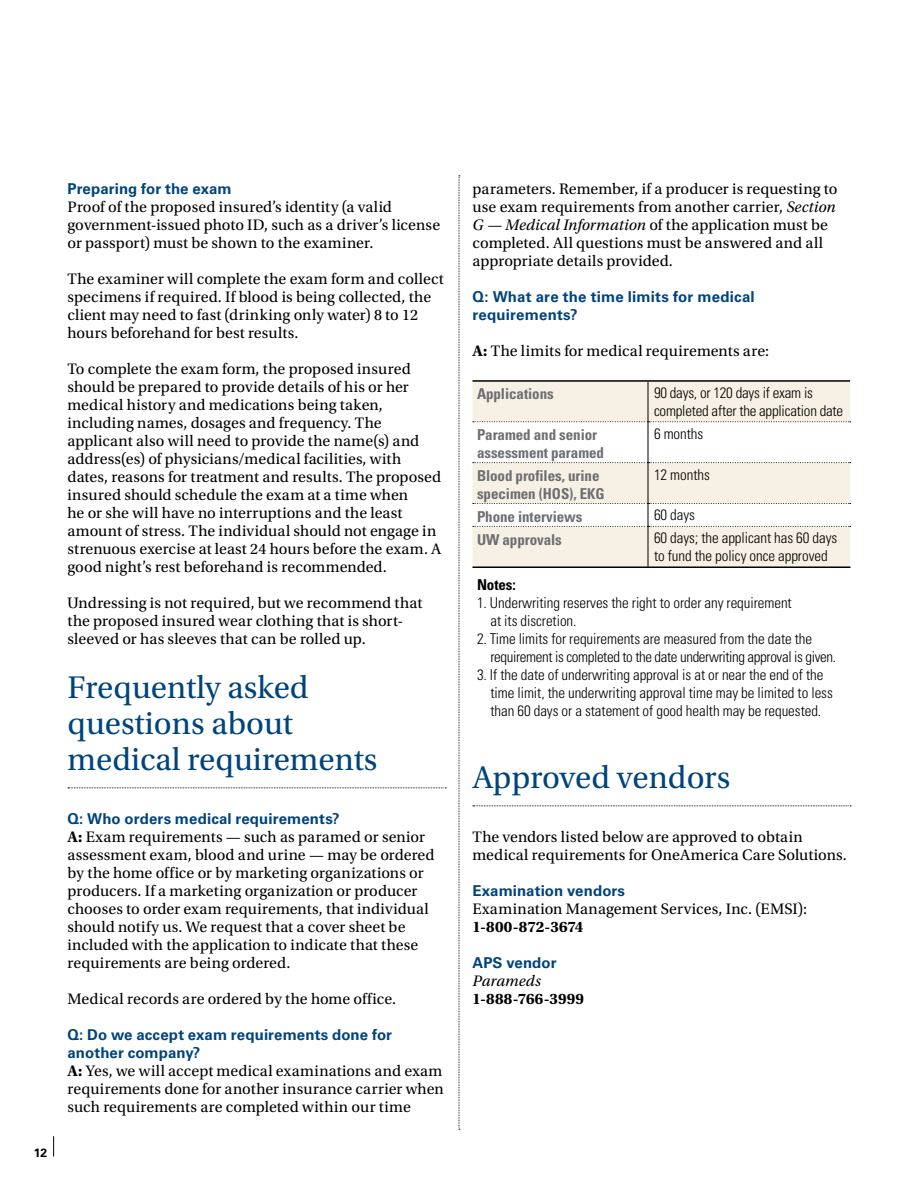
<style>
.page{position:relative;width:918px;height:1188px;background:#fff}
.page>*{position:absolute;margin:0;border:0;box-sizing:border-box;transform-origin:0 0}
.t1{font:33px/36px "Utopia Std";color:#00447c}
.t2{font:15.9px/18px "Utopia Std";letter-spacing:.005em;color:#000}
.t3{font:700 15.9px "Utopia Std";letter-spacing:.01em;color:#000}
.t4{font:italic 15.9px "Utopia Std";color:#000}
.t5{font:300 condensed 15px/18px "Univers LT Std";letter-spacing:-.005em;color:#000}
.t6{font:700 15px/18px "Univers LT Std";letter-spacing:.01em;color:#00447c}
.t7{font:300 condensed 15px/18px "Univers LT Std";letter-spacing:-.025em;color:#000}
.t8{font:700 condensed 15px/18px "Univers LT Std";letter-spacing:-.005em;color:#6d6e71}
.t9{font:700 condensed 15px "Univers LT Std";letter-spacing:-.005em;color:#000}
.t10{font:700 12px "Univers LT Std";color:#000}
.s1{font-weight:700}
.s2{font-style:italic}
</style>
<div class="page">
<svg style="left:53px;top:1136px;width:1px;height:20px"></svg>
<svg style="left:68px;top:788px;width:378px;height:1px"></svg>
<svg style="left:473px;top:806px;width:378px;height:1px"></svg>
<svg style="left:472px;top:381px;width:379px;height:186px"></svg>
<hr style="left:648px;top:526px;width:1px;height:40px;background:#000">
<hr style="left:472px;top:380px;width:176px;height:2px;background:#000">
<hr style="left:648px;top:380px;width:202px;height:2px;background:#000">
<hr style="left:472px;top:566px;width:176px;height:2px;background:#000">
<hr style="left:648px;top:566px;width:202px;height:2px;background:#000">
<svg style="left:459px;top:176px;width:1px;height:954px"></svg>
<p class="t10" style="left:34px;top:1145px;width:15px">12</p>
<p class="t6" style="left:68px;top:179px;width:166px">Preparing for the exam</p>
<p class="t2" style="left:68px;top:198px;width:374px">Proof of the proposed insured’s identity (a valid government-issued photo ID, such as a driver’s license or passport) must be shown to the examiner.</p>
<p class="t2" style="left:68px;top:270px;width:378px">The examiner will complete the exam form and collect specimens if required. If blood is being collected, the client may need to fast (drinking only water) 8 to 12 hours beforehand for best results.</p>
<p class="t2" style="left:68px;top:360px;width:375px">To complete the exam form, the proposed insured should be prepared to provide details of his or her medical history and medications being taken, including names, dosages and frequency. The applicant also will need to provide the name(s) and address(es) of physicians/medical facilities, with dates, reasons for treatment and results. The proposed insured should schedule the exam at a time when<br>he or she will have no interruptions and the least amount of stress. The individual should not engage in strenuous exercise at least 24 hours before the exam. A good night’s rest beforehand is recommended.</p>
<p class="t2" style="left:68px;top:594px;width:356px">Undressing is not required, but we recommend that the proposed insured wear clothing that is short&shy;sleeved or has sleeves that can be rolled up.</p>
<h1 class="t1" style="left:68px;top:669px;width:312px">Frequently asked questions about medical requirements</h1>
<p class="t6" style="left:68px;top:809px;width:274px">Q: Who orders medical requirements?</p>
<p class="t2" style="left:68px;top:828px;width:369px"><span class="s1">A:</span> Exam requirements — such as paramed or senior assessment exam, blood and urine — may be ordered by the home office or by marketing organizations or producers. If a marketing organization or producer chooses to order exam requirements, that individual should notify us. We request that a cover sheet be included with the application to indicate that these requirements are being ordered.</p>
<p class="t2" style="left:68px;top:990px;width:330px">Medical records are ordered by the home office.</p>
<p class="t6" style="left:68px;top:1025px;width:326px">Q: Do we accept exam requirements done for another company?</p>
<p class="t2" style="left:68px;top:1062px;width:378px;text-align:justify"><span class="s1">A:</span> Yes, we will accept medical examinations and exam requirements done for another insurance carrier when such requirements are completed within our time</p>
<p class="t2" style="left:472px;top:180px;width:367px">parameters. Remember, if a producer is requesting to use exam requirements from another carrier, <span class="s2">Section G — Medical Information</span> of the application must be completed. All questions must be answered and all appropriate details provided.</p>
<p class="t6" style="left:472px;top:287px;width:284px">Q: What are the time limits for medical requirements?</p>
<p class="t2" style="left:472px;top:342px;width:298px"><span class="s1">A:</span> The limits for medical requirements are:</p>
<p class="t8" style="left:477px;top:385px;width:78px">Applications</p>
<p class="t5" style="left:654px;top:384px;width:191px">90 days, or 120 days if exam is completed after the application date</p>
<p class="t8" style="left:477px;top:426px;width:129px">Paramed and senior assessment paramed</p>
<p class="t5" style="left:654px;top:424px;width:51px">6 months</p>
<p class="t8" style="left:477px;top:467px;width:129px">Blood profiles, urine specimen (HOS), EKG</p>
<p class="t5" style="left:654px;top:465px;width:57px">12 months</p>
<p class="t8" style="left:477px;top:507px;width:107px">Phone interviews</p>
<p class="t5" style="left:654px;top:506px;width:43px">60 days</p>
<p class="t8" style="left:477px;top:530px;width:86px">UW approvals</p>
<p class="t5" style="left:654px;top:529px;width:185px">60 days; the applicant has 60 days to fund the policy once approved</p>
<p class="t9" style="left:477px;top:575px;width:40px">Notes:</p>
<p class="t5" style="left:490px;top:593px;width:303px;text-indent:-14px">1. Underwriting reserves the right to order any requirement at its discretion.</p>
<p class="t7" style="left:490px;top:629px;width:347px;text-indent:-14px">2. Time limits for requirements are measured from the date the requirement is completed to the date underwriting approval is given.</p>
<p class="t5" style="left:490px;top:665px;width:344px;text-indent:-14px">3. If the date of underwriting approval is at or near the end of the time limit, the underwriting approval time may be limited to less than 60 days or a statement of good health may be requested.</p>
<h1 class="t1" style="left:472px;top:759px;width:259px">Approved vendors</h1>
<p class="t2" style="left:472px;top:828px;width:376px">The vendors listed below are approved to obtain medical requirements for OneAmerica Care Solutions.</p>
<p class="t6" style="left:472px;top:881px;width:154px">Examination vendors</p>
<p class="t2" style="left:472px;top:900px;width:336px">Examination Management Services, Inc. (EMSI):</p>
<p class="t3" style="left:472px;top:917px;width:112px">1-800-872-3674</p>
<p class="t6" style="left:472px;top:953px;width:86px">APS vendor</p>
<p class="t4" style="left:472px;top:972px;width:70px">Parameds</p>
<p class="t3" style="left:472px;top:989px;width:113px">1-888-766-3999</p>
</div>
